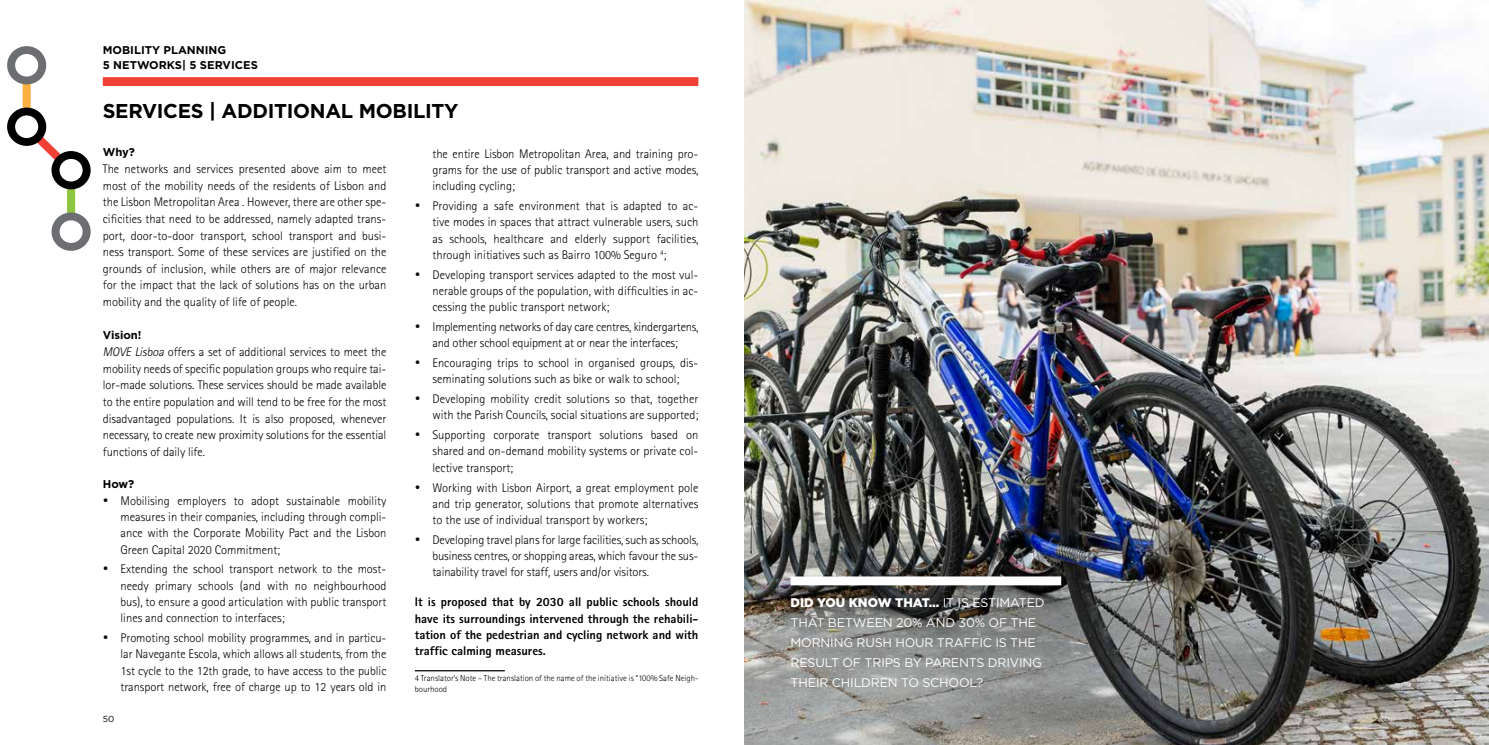
<style>
.page{position:relative;width:1489px;height:745px;background:#fff}
.page>*{position:absolute;margin:0;border:0;box-sizing:border-box;transform-origin:0 0}
.t1{font:700 20px "Gotham";letter-spacing:-.015em;color:#000}
.t2{font:300 12.5px/16.2px "Rotis Sans Serif";color:#000;text-align:justify}
.t3{font:800 12.5px/16.2px "Rotis Sans Serif";color:#000;text-align:justify}
.t4{font:12.5px/20px "Gotham";letter-spacing:-.015em;color:#fff}
.t5{font:700 11.25px/15px "Gotham";color:#000}
.t6{font:300 8.75px/10.5px "Rotis Sans Serif";color:#000}
.t7{font:8.75px "Gotham";color:#000}
.s1{font-style:italic}
.s2{font-weight:900}
</style>
<div class="page">
<img style="left:744px;top:0;width:744px;height:744px">
<div style="left:103px;top:77px;width:595px;height:9px;background:#ef4136"></div>
<hr style="left:415px;top:669px;width:90px;height:2px;background:#000">
<div style="left:23px;top:79px;width:8px;height:32px;background:#fbb040"></div>
<div style="left:67px;top:184px;width:8px;height:32px;background:#8dc63f"></div>
<svg style="left:7px;top:107px;width:84px;height:82px"></svg>
<svg style="left:51px;top:210px;width:40px;height:41px"></svg>
<svg style="left:7px;top:46px;width:40px;height:40px"></svg>
<div style="left:790px;top:576px;width:271px;height:9px;background:#fff"></div>
<p class="t5" style="left:103px;top:43px;width:157px">MOBILITY PLANNING<br>5 NETWORKS| 5 SERVICES</p>
<h1 class="t1" style="left:103px;top:99px;width:357px">SERVICES | ADDITIONAL MOBILITY</h1>
<p class="t5" style="left:103px;top:144px;width:34px">Why?</p>
<p class="t2" style="left:103px;top:160px;width:285px;line-height:16.6px">The networks and services presented above aim to meet most of the mobility needs of the residents of Lisbon and the Lisbon Metropolitan Area . However, there are other spe&shy;cificities that need to be addressed, namely adapted trans&shy;port, door-to-door transport, school transport and busi&shy;ness transport. Some of these services are justified on the grounds of inclusion, while others are of major relevance for the impact that the lack of solutions has on the urban mobility and the quality of life of people.</p>
<p class="t5" style="left:103px;top:327px;width:40px">Vision!</p>
<p class="t2" style="left:103px;top:343px;width:285px;line-height:16.6px"><span class="s1">MOVE Lisboa</span> offers a set of additional services to meet the mobility needs of specific population groups who require tai&shy;lor-made solutions. These services should be made available to the entire population and will tend to be free for the most disadvantaged populations. It is also proposed, whenever necessary, to create new proximity solutions for the essential functions of daily life.</p>
<p class="t5" style="left:103px;top:476px;width:33px">How?</p>
<p class="t2" style="left:120px;top:492px;width:267px;text-indent:-18px">• Mobilising employers to adopt sustainable mobility measures in their companies, including through compli&shy;ance with the Corporate Mobility Pact and the Lisbon Green Capital 2020 Commitment;</p>
<p class="t2" style="left:120px;top:560px;width:267px;text-indent:-18px">• Extending the school transport network to the most&shy;needy primary schools (and with no neighbourhood bus), to ensure a good articulation with public transport lines and connection to interfaces;</p>
<p class="t2" style="left:120px;top:629px;width:267px;text-indent:-18px">• Promoting school mobility programmes, and in particu&shy;lar Navegante Escola, which allows all students, from the 1st cycle to the 12th grade, to have access to the public transport network, free of charge up to 12 years old in</p>
<p class="t2" style="left:432px;top:145px;width:267px">the entire Lisbon Metropolitan Area, and training pro&shy;grams for the use of public transport and active modes, including cycling;</p>
<p class="t2" style="left:432px;top:197px;width:267px;text-indent:-18px">• Providing a safe environment that is adapted to ac&shy;tive modes in spaces that attract vulnerable users, such as schools, healthcare and elderly support facilities, through initiatives such as Bairro 100% Seguro <sup>4</sup>;</p>
<p class="t2" style="left:432px;top:266px;width:267px;text-indent:-18px">• Developing transport services adapted to the most vul&shy;nerable groups of the population, with difficulties in ac&shy;cessing the public transport network;</p>
<p class="t2" style="left:415px;top:318px;width:285px;text-align:center">• Implementing networks of day care centres, kindergartens, and other school equipment at or near the interfaces;</p>
<p class="t2" style="left:415px;top:354px;width:285px;text-align:center">• Encouraging trips to school in organised groups, dis&shy;seminating solutions such as bike or walk to school;</p>
<p class="t2" style="left:415px;top:390px;width:285px;text-align:right">• Developing mobility credit solutions so that, together with the Parish Councils, social situations are supported;</p>
<p class="t2" style="left:432px;top:426px;width:267px;text-indent:-18px">• Supporting corporate transport solutions based on shared and on-demand mobility systems or private col&shy;lective transport;</p>
<p class="t2" style="left:432px;top:479px;width:267px;text-indent:-18px">• Working with Lisbon Airport, a great employment pole and trip generator, solutions that promote alternatives to the use of individual transport by workers;</p>
<p class="t2" style="left:432px;top:531px;width:267px;text-indent:-18px">• Developing travel plans for large facilities, such as schools, business centres, or shopping areas, which favour the sus&shy;tainability travel for staff, users and/or visitors.</p>
<p class="t3" style="left:415px;top:593px;width:285px">It is proposed that by 2030 all public schools should have its surroundings intervened through the rehabili&shy;tation of the pedestrian and cycling network and with traffic calming measures.</p>
<p class="t6" style="left:415px;top:672px;width:285px">4 Translator’s Note – The translation of the name of the initiative is “100% Safe Neigh&shy;bourhood</p>
<p class="t7" style="left:103px;top:713px;width:13px">50</p>
<p class="t4" style="left:790px;top:592px;width:256px"><span class="s2">DID YOU KNOW THAT…</span> IT IS ESTIMATED<br>THAT BETWEEN 20% AND 30% OF THE<br>MORNING RUSH HOUR TRAFFIC IS THE<br>RESULT OF TRIPS BY PARENTS DRIVING<br>THEIR CHILDREN TO SCHOOL?</p>
</div>
